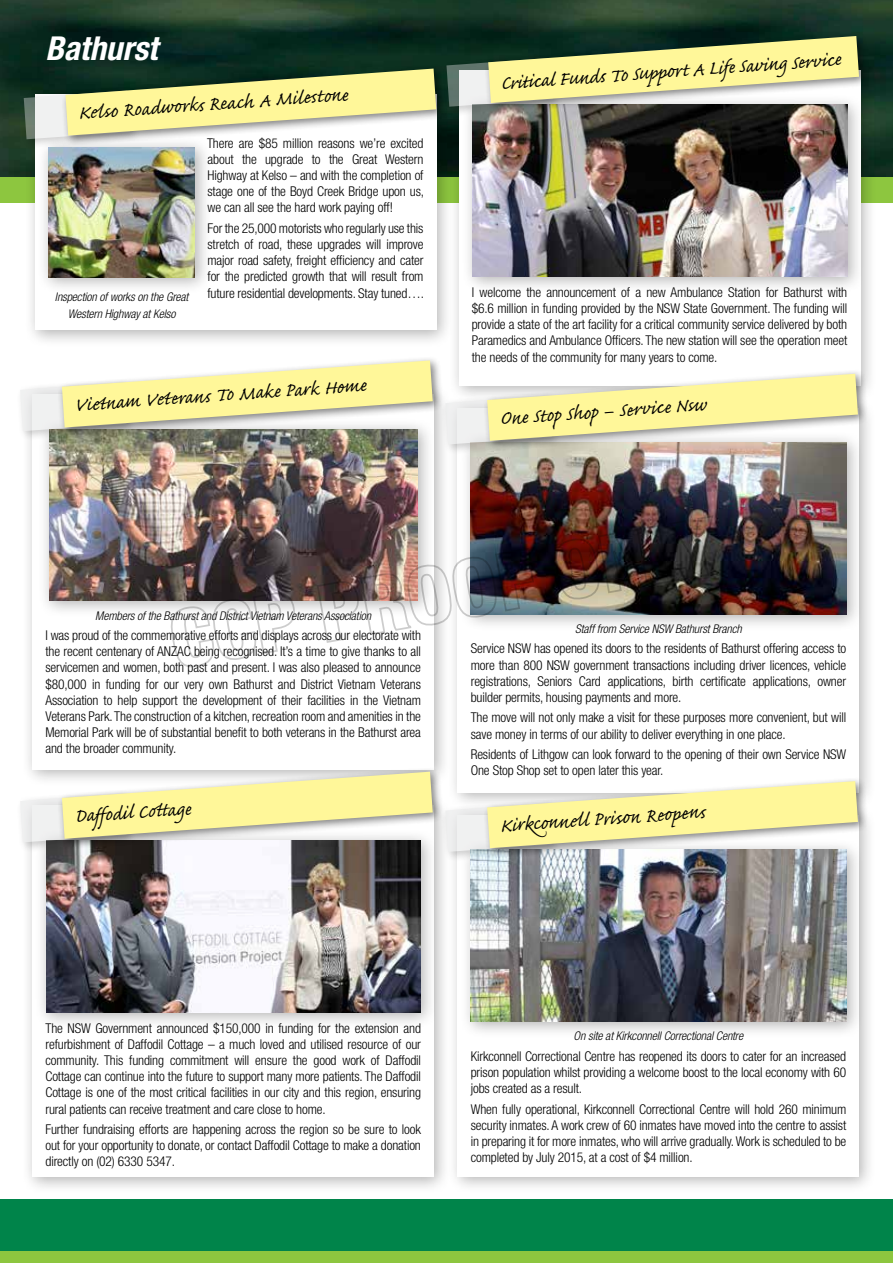
<style>
.page{position:relative;width:893px;height:1263px;background:#fff}
.page>*{position:absolute;margin:0;border:0;box-sizing:border-box;transform-origin:0 0}
.t1{font:italic 700 condensed 33px "Helvetica Neue";color:#fff}
.t2{font:24px "Caflisch Script Pro";color:#000}
.t3{font:300 condensed 13.5px/16.2px "Helvetica Neue";letter-spacing:-.01em;color:#000;text-align:justify}
.t4{font:italic 300 condensed 12px/16.2px "Helvetica Neue";letter-spacing:-.01em;color:#000;text-align:center}
</style>
<div class="page">
<img style="left:0;top:0;width:893px;height:177px">
<div style="left:0;top:177px;width:893px;height:26px;background:#8dc63f"></div>
<div style="left:448px;top:59px;width:429px;height:344px;background:#000;opacity:.3"></div>
<div style="left:459px;top:70px;width:401px;height:316px;background:#fff"></div>
<div style="left:461px;top:93px;width:403px;height:201px;background:#000;opacity:.3"></div>
<img style="left:472px;top:114px;width:375px;height:162px">
<div style="left:442px;top:53px;width:122px;height:65px;background:#000;opacity:.5"></div>
<div style="left:483px;top:31px;width:387px;height:83px;background:#000;opacity:.5"></div>
<svg style="left:446px;top:36px;width:413px;height:71px;background:#b9bc89"></svg>
<div style="left:22px;top:383px;width:429px;height:404px;background:#000;opacity:.3"></div>
<div style="left:33px;top:394px;width:401px;height:376px;background:#fff"></div>
<div style="left:38px;top:418px;width:397px;height:200px;background:#000;opacity:.3"></div>
<img style="left:49px;top:438px;width:369px;height:163px">
<div style="left:15px;top:378px;width:122px;height:64px;background:#000;opacity:.5"></div>
<div style="left:57px;top:356px;width:387px;height:82px;background:#000;opacity:.5"></div>
<svg style="left:20px;top:360px;width:413px;height:71px"></svg>
<div style="left:447px;top:396px;width:429px;height:413px;background:#000;opacity:.3"></div>
<div style="left:458px;top:408px;width:401px;height:384px;background:#fff"></div>
<div style="left:459px;top:431px;width:404px;height:200px;background:#000;opacity:.3"></div>
<img style="left:471px;top:452px;width:375px;height:162px">
<div style="left:441px;top:391px;width:122px;height:64px;background:#000;opacity:.5"></div>
<div style="left:482px;top:369px;width:387px;height:83px;background:#000;opacity:.5"></div>
<svg style="left:445px;top:374px;width:413px;height:70px"></svg>
<div style="left:22px;top:794px;width:429px;height:400px;background:#000;opacity:.3"></div>
<div style="left:33px;top:805px;width:401px;height:372px;background:#fff"></div>
<div style="left:35px;top:829px;width:403px;height:200px;background:#000;opacity:.3"></div>
<img style="left:46px;top:849px;width:375px;height:163px">
<div style="left:15px;top:789px;width:122px;height:64px;background:#000;opacity:.5"></div>
<div style="left:57px;top:767px;width:387px;height:82px;background:#000;opacity:.5"></div>
<svg style="left:20px;top:772px;width:413px;height:70px"></svg>
<div style="left:447px;top:804px;width:429px;height:390px;background:#000;opacity:.3"></div>
<div style="left:458px;top:815px;width:401px;height:362px;background:#fff"></div>
<div style="left:459px;top:838px;width:404px;height:201px;background:#000;opacity:.3"></div>
<img style="left:471px;top:859px;width:375px;height:162px">
<div style="left:441px;top:798px;width:122px;height:65px;background:#000;opacity:.5"></div>
<div style="left:482px;top:776px;width:387px;height:83px;background:#000;opacity:.5"></div>
<svg style="left:445px;top:781px;width:413px;height:71px"></svg>
<div style="left:24px;top:83px;width:429px;height:265px;background:#000;opacity:.3"></div>
<div style="left:35px;top:94px;width:401px;height:236px;background:#fff"></div>
<div style="left:37px;top:136px;width:175px;height:158px;background:#000;opacity:.3"></div>
<img style="left:48px;top:148px;width:147px;height:129px">
<div style="left:19px;top:86px;width:122px;height:64px;background:#000;opacity:.5"></div>
<div style="left:61px;top:64px;width:386px;height:82px;background:#000;opacity:.5"></div>
<svg style="left:24px;top:69px;width:412px;height:70px"></svg>
<svg style="left:171px;top:591px;width:124px;height:76px"></svg>
<img style="left:316px;top:547px;width:219px;height:97px">
<img style="left:553px;top:515px;width:160px;height:86px">
<div style="left:0;top:1199px;width:893px;height:57px;background:#00844a"></div>
<div style="left:0;top:1252px;width:893px;height:11px;background:#8dc63f"></div>
<h1 class="t1" style="left:45px;top:28px;width:114px">Bathurst</h1>
<h2 class="t2" style="left:77px;top:101px;width:273px;rotate:-4deg">Kelso Roadworks Reach A Miles tone</h2>
<p class="t4" style="left:55px;top:289px;width:135px">Inspection of works on the Great<br>Western Highway at Kelso</p>
<p class="t3" style="left:207px;top:135px;width:218px">There are $85 million reasons we’re excited about the upgrade to the Great Western Highway at Kelso – and with the completion of stage one of the Boyd Creek Bridge upon us, we can all see the hard work paying off!</p>
<p class="t3" style="left:208px;top:220px;width:218px">For the 25,000 motorists who regularly use this stretch of road, these upgrades will improve major road safety, freight efficiency and cater for the predicted growth that will result from future residential developments. Stay tuned….</p>
<h2 class="t2" style="left:74px;top:393px;width:295px;rotate:-4deg">Viet nam Vet erans To Make Park Home</h2>
<h2 class="t2" style="left:500px;top:71px;width:343px;rotate:-4deg">Critical Funds To Supp ort A Life Saving Service</h2>
<p class="t3" style="left:472px;top:284px;width:377px">I welcome the announcement of a new Ambulance Station for Bathurst with $6.6 million in funding provided by the NSW State Government. The funding will provide a state of the art facility for a critical community service delivered by both Paramedics and Ambulance Officers. The new station will see the operation meet the needs of the community for many years to come.</p>
<h2 class="t2" style="left:499px;top:406px;width:209px;rotate:-4deg">One Stop Shop – Service Nsw</h2>
<p class="t4" style="left:95px;top:607px;width:277px">Members of the Bathurst and District Vietnam Veterans Association</p>
<p class="t3" style="left:45px;top:627px;width:377px">I was proud of the commemorative efforts and displays across our electorate with the recent centenary of ANZAC being recognised. It’s a time to give thanks to all servicemen and women, both past and present. I was also pleased to announce $80,000 in funding for our very own Bathurst and District Vietnam Veterans Association to help support the development of their facilities in the Vietnam Veterans Park. The construction of a kitchen, recreation room and amenities in the Memorial Park will be of substantial benefit to both veterans in the Bathurst area and the broader community.</p>
<h2 class="t2" style="left:74px;top:804px;width:119px;rotate:-4deg">Daff odil Cott age</h2>
<p class="t4" style="left:575px;top:620px;width:168px">Staff from Service NSW Bathurst Branch</p>
<p class="t3" style="left:471px;top:640px;width:377px">Service NSW has opened its doors to the residents of Bathurst offering access to more than 800 NSW government transactions including driver licences, vehicle registrations, Seniors Card applications, birth certificate applications, owner builder permits, housing payments and more.</p>
<p class="t3" style="left:471px;top:709px;width:377px">The move will not only make a visit for these purposes more convenient, but will save money in terms of our ability to deliver everything in one place.</p>
<p class="t3" style="left:471px;top:746px;width:377px">Residents of Lithgow can look forward to the opening of their own Service NSW<br>One Stop Shop set to open later this year.</p>
<h2 class="t2" style="left:499px;top:813px;width:208px;rotate:-4deg">Kirkconnell Prison Reopens</h2>
<p class="t3" style="left:45px;top:1019px;width:377px">The NSW Government announced $150,000 in funding for the extension and refurbishment of Daffodil Cottage – a much loved and utilised resource of our community. This funding commitment will ensure the good work of Daffodil Cottage can continue into the future to support many more patients. The Daffodil Cottage is one of the most critical facilities in our city and this region, ensuring rural patients can receive treatment and care close to home.</p>
<p class="t3" style="left:45px;top:1121px;width:377px">Further fundraising efforts are happening across the region so be sure to look out for your opportunity to donate, or contact Daffodil Cottage to make a donation directly on (02) 6330 5347.</p>
<p class="t4" style="left:574px;top:1028px;width:171px">On site at Kirkconnell Correctional Centre</p>
<p class="t3" style="left:471px;top:1048px;width:377px">Kirkconnell Correctional Centre has reopened its doors to cater for an increased prison population whilst providing a welcome boost to the local economy with 60 jobs created as a result.</p>
<p class="t3" style="left:471px;top:1100px;width:377px">When fully operational, Kirkconnell Correctional Centre will hold 260 minimum security inmates. A work crew of 60 inmates have moved into the centre to assist in preparing it for more inmates, who will arrive gradually. Work is scheduled to be completed by July 2015, at a cost of $4 million.</p>
</div>
